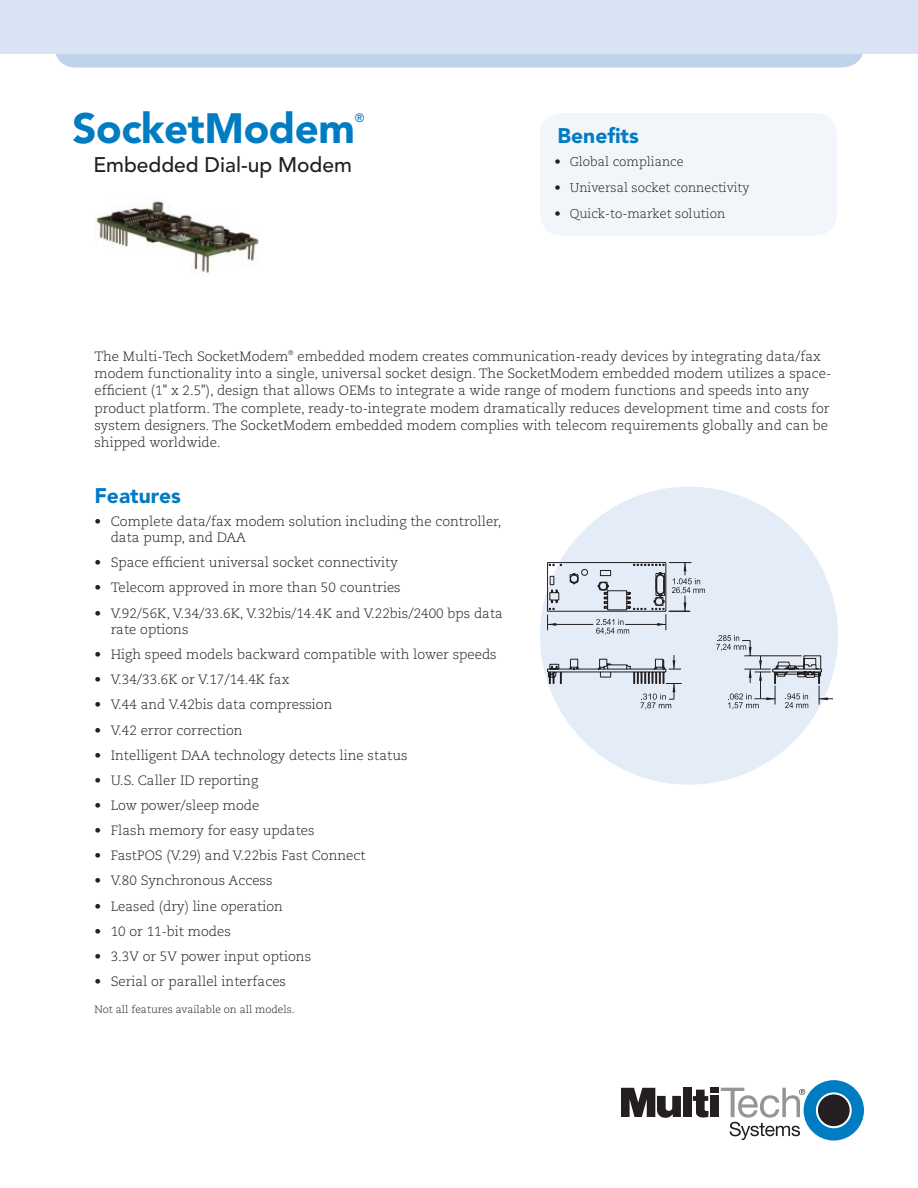
<style>
.page{position:relative;width:918px;height:1188px;background:#fff}
.page>*{position:absolute;margin:0;border:0;box-sizing:border-box;transform-origin:0 0}
.t1{font:900 42px "Avenir";letter-spacing:-.01em;color:#007cc2}
.t2{font:500 21px "Avenir";color:#231f20}
.t3{font:900 21px "Avenir";color:#007cc2}
.t4{font:300 13.5px/17.2px "Caecilia";color:#231f20}
.t5{font:300 12.75px "Caecilia";color:#231f20}
.t6{font:500 12px "Avenir";color:#007cc2}
.t7{font:300 10.5px "Caecilia";color:#231f20}
</style>
<div class="page">
<svg style="left:55px;top:54px;width:808px;height:14px;background:#c3d5ec"></svg>
<div style="left:0;top:0;width:918px;height:54px;background:#d8e4f3"></div>
<div style="left:804px;top:1080px;width:60px;height:61px;background:#007cc2;border-radius:50%"></div>
<svg style="left:816px;top:1092px;width:36px;height:36px"></svg>
<div style="left:818px;top:1094px;width:32px;height:32px;background:#231f20;border-radius:50%"></div>
<div style="left:683px;top:1088px;width:9px;height:29px;background:#231f20"></div>
<div style="left:710px;top:1096px;width:9px;height:21px;background:#231f20"></div>
<div style="left:710px;top:1088px;width:9px;height:5px;background:#231f20"></div>
<svg style="left:621px;top:1088px;width:60px;height:30px"></svg>
<svg style="left:693px;top:1090px;width:16px;height:28px"></svg>
<svg style="left:721px;top:1088px;width:84px;height:52px"></svg>
<div style="left:540px;top:113px;width:297px;height:122px;background:#f2f6fb"></div>
<img style="left:95px;top:201px;width:164px;height:72px">
<div style="left:540px;top:487px;width:298px;height:298px;background:#e4ecf7;border-radius:50%"></div>
<svg style="left:716px;top:635px;width:117px;height:74px"></svg>
<svg style="left:547px;top:655px;width:135px;height:54px"></svg>
<svg style="left:547px;top:562px;width:158px;height:73px"></svg>
<h1 class="t1" style="left:72px;top:103px;width:284px">SocketModem</h1>
<p class="t6" style="left:355px;top:111px;width:11px">®</p>
<h2 class="t2" style="left:93px;top:152px;width:260px">Embedded Dial-up Modem</h2>
<h2 class="t3" style="left:558px;top:123px;width:83px">Benefits</h2>
<p class="t5" style="left:555px;top:154px;width:131px">• Global compliance</p>
<p class="t5" style="left:555px;top:180px;width:196px">• Universal socket connectivity</p>
<p class="t5" style="left:555px;top:206px;width:172px">• Quick-to-market solution</p>
<p class="t4" style="left:95px;top:348px;width:738px">The Multi-Tech SocketModem<sup>®</sup> embedded modem creates communication-ready devices by integrating data/fax modem functionality into a single, universal socket design. The SocketModem embedded modem utilizes a space&shy;efficient (1" x 2.5"), design that allows OEMs to integrate a wide range of modem functions and speeds into any product platform. The complete, ready-to-integrate modem dramatically reduces development time and costs for system designers. The SocketModem embedded modem complies with telecom requirements globally and can be shipped worldwide.</p>
<h2 class="t3" style="left:95px;top:483px;width:88px">Features</h2>
<p class="t4" style="left:111px;top:513px;width:392px;line-height:16.5px;text-indent:-16px">• Complete data/fax modem solution including the controller, data pump, and DAA</p>
<p class="t4" style="left:95px;top:554px;width:305px">• Space efficient universal socket connectivity</p>
<p class="t4" style="left:95px;top:579px;width:308px">• Telecom approved in more than 50 countries</p>
<p class="t4" style="left:111px;top:605px;width:394px;line-height:16.5px;text-indent:-16px">• V.92/56K, V.34/33.6K, V.32bis/14.4K and V.22bis/2400 bps data rate options</p>
<p class="t4" style="left:95px;top:646px;width:404px">• High speed models backward compatible with lower speeds</p>
<p class="t4" style="left:95px;top:671px;width:196px">• V.34/33.6K or V.17/14.4K fax</p>
<p class="t4" style="left:95px;top:696px;width:239px">• V.44 and V.42bis data compression</p>
<p class="t4" style="left:95px;top:722px;width:150px">• V.42 error correction</p>
<p class="t4" style="left:95px;top:747px;width:315px">• Intelligent DAA technology detects line status</p>
<p class="t4" style="left:95px;top:772px;width:165px">• U.S. Caller ID reporting</p>
<p class="t4" style="left:95px;top:797px;width:166px">• Low power/sleep mode</p>
<p class="t4" style="left:95px;top:822px;width:222px">• Flash memory for easy updates</p>
<p class="t4" style="left:95px;top:847px;width:273px">• FastPOS (V.29) and V.22bis Fast Connect</p>
<p class="t4" style="left:95px;top:872px;width:180px">• V.80 Synchronous Access</p>
<p class="t4" style="left:95px;top:898px;width:190px">• Leased (dry) line operation</p>
<p class="t4" style="left:95px;top:923px;width:138px">• 10 or 11-bit modes</p>
<p class="t4" style="left:95px;top:948px;width:218px">• 3.3V or 5V power input options</p>
<p class="t4" style="left:95px;top:973px;width:193px">• Serial or parallel interfaces</p>
<p class="t7" style="left:95px;top:1003px;width:202px">Not all features available on all models.</p>
</div>
